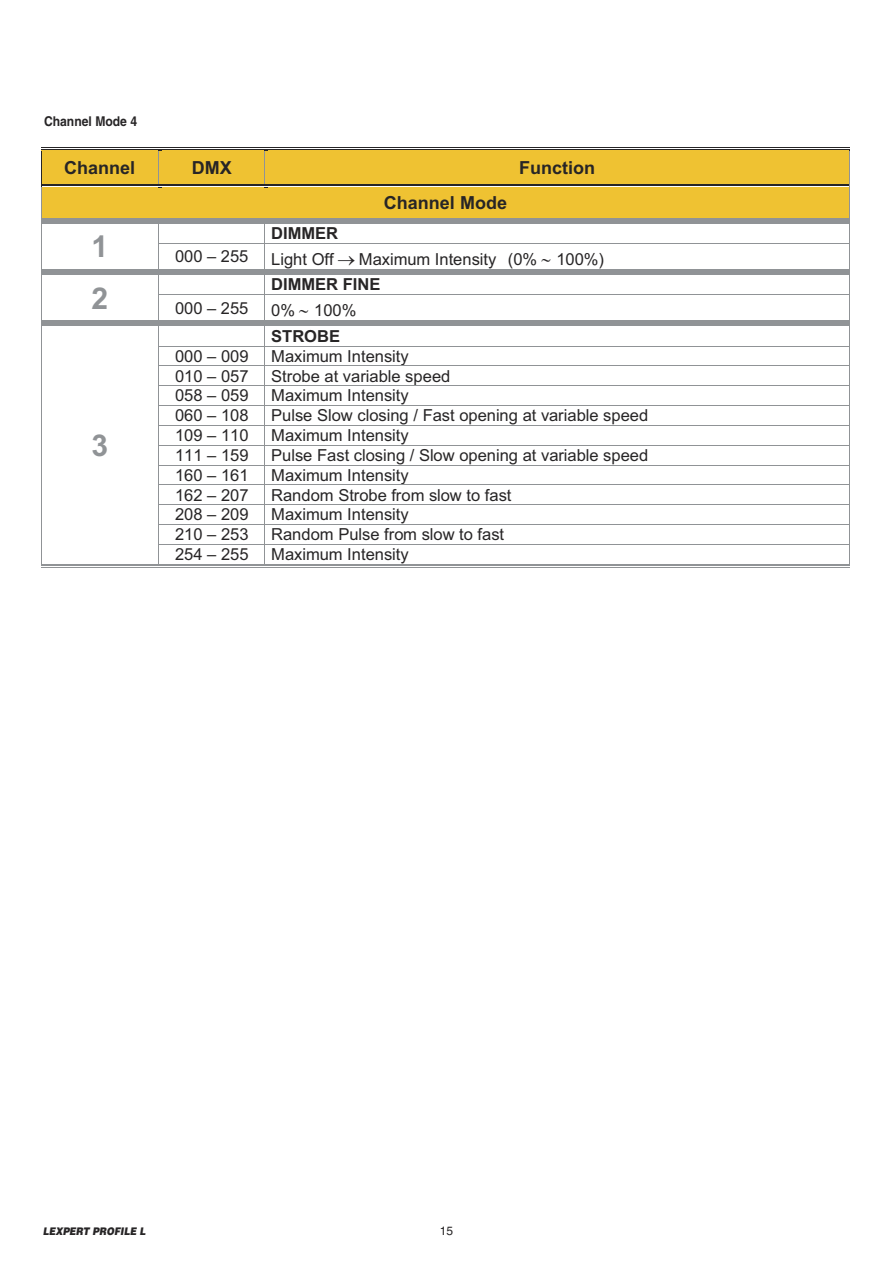
<style>
.page{position:relative;width:893px;height:1263px;background:#fff}
.page>*{position:absolute;margin:0;border:0;box-sizing:border-box;transform-origin:0 0}
.t1{font:700 30px "Arial";color:#909396}
.t2{font:700 18px "Arial";color:#272526}
.t3{font:16.5px/25.5px "Arial";color:#272526}
.t4{font:700 16.5px/25.8px "Arial";color:#272526}
.t5{font:700 13.5px "Helvetica";color:#272526;scale:.9 1}
.t6{font:12px "Helvetica";color:#272526}
.t7{font:italic 900 10.5px "Helvetica";letter-spacing:-.005em;color:#272526;scale:.88 1}
.s1{font-weight:700}
.s2{font-weight:400}
</style>
<div class="page">
<div style="left:42px;top:151px;width:116px;height:33px;background:#efc232"></div>
<div style="left:159px;top:151px;width:106px;height:33px;background:#efc232"></div>
<div style="left:265px;top:151px;width:584px;height:33px;background:#efc232"></div>
<hr style="left:42px;top:147px;width:116px;height:1px;background:#272526">
<hr style="left:42px;top:149px;width:116px;height:1px;background:#272526">
<hr style="left:42px;top:150px;width:116px;height:1px;background:#272526">
<svg style="left:158px;top:147px;width:4px;height:4px"></svg>
<hr style="left:162px;top:147px;width:102px;height:1px;background:#272526">
<hr style="left:162px;top:149px;width:102px;height:1px;background:#272526">
<hr style="left:162px;top:150px;width:102px;height:1px;background:#272526">
<svg style="left:264px;top:147px;width:4px;height:4px"></svg>
<hr style="left:268px;top:147px;width:581px;height:1px;background:#272526">
<hr style="left:268px;top:149px;width:581px;height:1px;background:#272526">
<hr style="left:268px;top:150px;width:581px;height:1px;background:#272526">
<hr style="left:41px;top:151px;width:1px;height:33px;background:#272526">
<hr style="left:158px;top:151px;width:1px;height:33px;background:#909396">
<hr style="left:264px;top:151px;width:1px;height:33px;background:#909396">
<hr style="left:849px;top:151px;width:1px;height:33px;background:#909396">
<div style="left:42px;top:188px;width:807px;height:30px;background:#efc232"></div>
<hr style="left:42px;top:184px;width:116px;height:1px;background:#272526">
<hr style="left:42px;top:185px;width:116px;height:1px;background:#272526">
<hr style="left:42px;top:187px;width:116px;height:1px;background:#efc232">
<svg style="left:158px;top:184px;width:4px;height:4px"></svg>
<hr style="left:162px;top:184px;width:102px;height:1px;background:#272526">
<hr style="left:162px;top:185px;width:102px;height:1px;background:#272526">
<hr style="left:162px;top:187px;width:102px;height:1px;background:#efc232">
<svg style="left:264px;top:184px;width:4px;height:4px"></svg>
<hr style="left:268px;top:184px;width:581px;height:1px;background:#272526">
<hr style="left:268px;top:185px;width:581px;height:1px;background:#272526">
<hr style="left:268px;top:187px;width:581px;height:1px;background:#efc232">
<hr style="left:41px;top:188px;width:1px;height:30px;background:#909396">
<hr style="left:849px;top:188px;width:1px;height:30px;background:#909396">
<hr style="left:42px;top:218px;width:116px;height:1px;background:#909396">
<hr style="left:42px;top:219px;width:116px;height:3px;background:#909396">
<hr style="left:42px;top:222px;width:116px;height:1px;background:#909396">
<hr style="left:163px;top:218px;width:101px;height:1px;background:#909396">
<hr style="left:163px;top:219px;width:101px;height:3px;background:#909396">
<hr style="left:163px;top:222px;width:101px;height:1px;background:#909396">
<hr style="left:269px;top:218px;width:580px;height:1px;background:#909396">
<hr style="left:269px;top:219px;width:580px;height:3px;background:#909396">
<hr style="left:269px;top:222px;width:580px;height:1px;background:#909396">
<hr style="left:159px;top:243px;width:105px;height:1px;background:#909396">
<hr style="left:265px;top:243px;width:584px;height:1px;background:#909396">
<hr style="left:42px;top:269px;width:116px;height:1px;background:#909396">
<hr style="left:42px;top:271px;width:116px;height:2px;background:#909396">
<hr style="left:42px;top:273px;width:116px;height:1px;background:#909396">
<hr style="left:163px;top:269px;width:101px;height:1px;background:#909396">
<hr style="left:163px;top:271px;width:101px;height:2px;background:#909396">
<hr style="left:163px;top:273px;width:101px;height:1px;background:#909396">
<hr style="left:269px;top:269px;width:580px;height:1px;background:#909396">
<hr style="left:269px;top:271px;width:580px;height:2px;background:#909396">
<hr style="left:269px;top:273px;width:580px;height:1px;background:#909396">
<hr style="left:159px;top:294px;width:105px;height:1px;background:#909396">
<hr style="left:265px;top:294px;width:584px;height:1px;background:#909396">
<hr style="left:42px;top:321px;width:116px;height:1px;background:#909396">
<hr style="left:42px;top:322px;width:116px;height:2px;background:#909396">
<hr style="left:42px;top:325px;width:116px;height:1px;background:#909396">
<hr style="left:163px;top:321px;width:101px;height:1px;background:#909396">
<hr style="left:163px;top:322px;width:101px;height:2px;background:#909396">
<hr style="left:163px;top:325px;width:101px;height:1px;background:#909396">
<hr style="left:269px;top:321px;width:580px;height:1px;background:#909396">
<hr style="left:269px;top:322px;width:580px;height:2px;background:#909396">
<hr style="left:269px;top:325px;width:580px;height:1px;background:#909396">
<hr style="left:159px;top:346px;width:105px;height:1px;background:#909396">
<hr style="left:265px;top:346px;width:584px;height:1px;background:#909396">
<hr style="left:159px;top:365px;width:105px;height:1px;background:#909396">
<hr style="left:265px;top:365px;width:584px;height:1px;background:#909396">
<hr style="left:159px;top:385px;width:105px;height:1px;background:#909396">
<hr style="left:265px;top:385px;width:584px;height:1px;background:#909396">
<hr style="left:159px;top:405px;width:105px;height:1px;background:#909396">
<hr style="left:265px;top:405px;width:584px;height:1px;background:#909396">
<hr style="left:159px;top:425px;width:105px;height:1px;background:#909396">
<hr style="left:265px;top:425px;width:584px;height:1px;background:#909396">
<hr style="left:159px;top:445px;width:105px;height:1px;background:#909396">
<hr style="left:265px;top:445px;width:584px;height:1px;background:#909396">
<hr style="left:159px;top:465px;width:105px;height:1px;background:#909396">
<hr style="left:265px;top:465px;width:584px;height:1px;background:#909396">
<hr style="left:159px;top:484px;width:105px;height:1px;background:#909396">
<hr style="left:265px;top:484px;width:584px;height:1px;background:#909396">
<hr style="left:159px;top:504px;width:105px;height:1px;background:#909396">
<hr style="left:265px;top:504px;width:584px;height:1px;background:#909396">
<hr style="left:159px;top:524px;width:105px;height:1px;background:#909396">
<hr style="left:265px;top:524px;width:584px;height:1px;background:#909396">
<hr style="left:159px;top:544px;width:105px;height:1px;background:#909396">
<hr style="left:265px;top:544px;width:584px;height:1px;background:#909396">
<svg style="left:41px;top:218px;width:1px;height:346px"></svg>
<hr style="left:41px;top:567px;width:117px;height:1px;background:#909396">
<hr style="left:41px;top:565px;width:117px;height:1px;background:#909396">
<hr style="left:41px;top:564px;width:117px;height:1px;background:#909396">
<svg style="left:158px;top:218px;width:5px;height:350px"></svg>
<hr style="left:162px;top:567px;width:102px;height:1px;background:#909396">
<hr style="left:162px;top:565px;width:102px;height:1px;background:#909396">
<hr style="left:162px;top:564px;width:102px;height:1px;background:#909396">
<svg style="left:264px;top:218px;width:5px;height:350px"></svg>
<hr style="left:268px;top:567px;width:581px;height:1px;background:#909396">
<hr style="left:268px;top:565px;width:581px;height:1px;background:#909396">
<hr style="left:268px;top:564px;width:581px;height:1px;background:#909396">
<svg style="left:849px;top:218px;width:1px;height:350px"></svg>
<p class="t5" style="left:44px;top:116px;width:105px">Channel Mode 4</p>
<p class="t2" style="left:64px;top:156px;width:72px">Channel</p>
<p class="t2" style="left:192px;top:156px;width:41px">DMX</p>
<p class="t2" style="left:519px;top:156px;width:77px">Function</p>
<p class="t2" style="left:384px;top:191px;width:125px">Channel Mode</p>
<h1 class="t1" style="left:92px;top:227px;width:18px">1</h1>
<p class="t3" style="left:271px;top:221px;width:334px"><span class="s1">DIMMER<br></span>Light Off → Maximum Intensity (0% ∼ 100%)</p>
<h1 class="t1" style="left:92px;top:278px;width:18px">2</h1>
<p class="t4" style="left:271px;top:272px;width:111px">DIMMER FINE<br><span class="s2">0%</span> ∼ <span class="s2">100%</span></p>
<p class="t3" style="left:175px;top:244px;width:75px">000 255</p>
<p class="t3" style="left:207px;top:244px;width:11px">–</p>
<p class="t3" style="left:175px;top:296px;width:75px">000 255</p>
<p class="t3" style="left:207px;top:296px;width:11px">–</p>
<h1 class="t1" style="left:92px;top:426px;width:18px">3</h1>
<p class="t4" style="left:271px;top:324px;width:70px">STROBE</p>
<p class="t3" style="left:175px;top:343px;width:75px">000 – 009</p>
<p class="t3" style="left:271px;top:343px;width:139px">Maximum Intensity</p>
<p class="t3" style="left:175px;top:363px;width:75px">010 – 057</p>
<p class="t3" style="left:271px;top:363px;width:181px">Strobe at variable speed</p>
<p class="t3" style="left:175px;top:383px;width:75px">058 – 059</p>
<p class="t3" style="left:271px;top:383px;width:139px">Maximum Intensity</p>
<p class="t3" style="left:175px;top:403px;width:75px">060 – 108</p>
<p class="t3" style="left:271px;top:403px;width:378px">Pulse Slow closing / Fast opening at variable speed</p>
<p class="t3" style="left:175px;top:423px;width:75px">109 – 110</p>
<p class="t3" style="left:271px;top:423px;width:139px">Maximum Intensity</p>
<p class="t3" style="left:175px;top:443px;width:75px">111 – 159</p>
<p class="t3" style="left:271px;top:443px;width:378px">Pulse Fast closing / Slow opening at variable speed</p>
<p class="t3" style="left:175px;top:462px;width:75px">160 – 161</p>
<p class="t3" style="left:271px;top:462px;width:139px">Maximum Intensity</p>
<p class="t3" style="left:175px;top:482px;width:75px">162 – 207</p>
<p class="t3" style="left:271px;top:482px;width:242px">Random Strobe from slow to fast</p>
<p class="t3" style="left:175px;top:502px;width:75px">208 – 209</p>
<p class="t3" style="left:271px;top:502px;width:139px">Maximum Intensity</p>
<p class="t3" style="left:175px;top:522px;width:75px">210 – 253</p>
<p class="t3" style="left:271px;top:522px;width:234px">Random Pulse from slow to fast</p>
<p class="t3" style="left:175px;top:542px;width:75px">254 – 255</p>
<p class="t3" style="left:271px;top:542px;width:139px">Maximum Intensity</p>
<p class="t7" style="left:43px;top:1227px;width:118px">LEXPERT PROFILE L</p>
<p class="t6" style="left:440px;top:1226px;width:15px">15</p>
</div>
